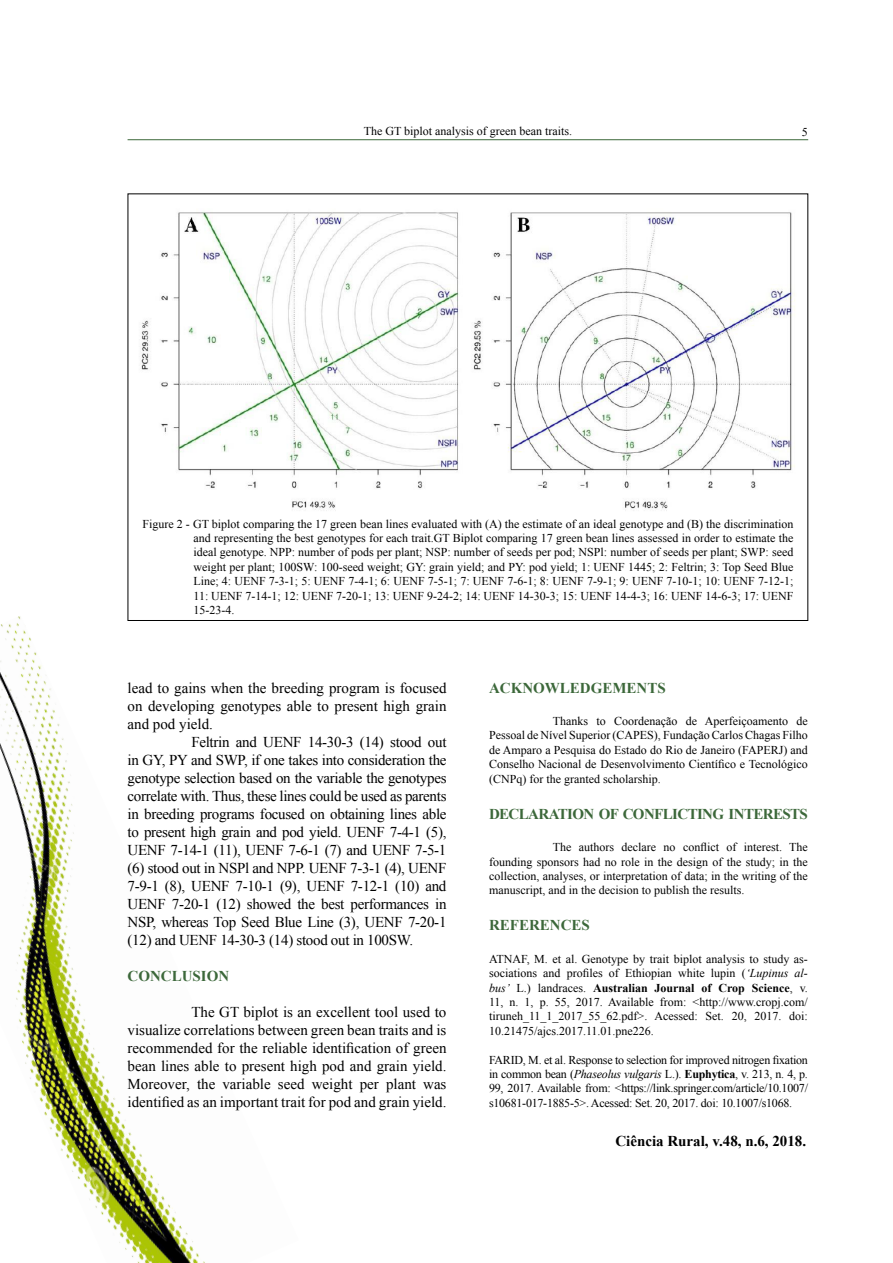
<style>
.page{position:relative;width:893px;height:1263px;background:#fff}
.page>*{position:absolute;margin:0;border:0;box-sizing:border-box;transform-origin:0 0}
.t1{font:15px/18px "Times New Roman";letter-spacing:-.02em;color:#000;text-align:justify}
.t2{font:15px "Times New Roman";color:#000}
.t3{font:700 15px "Times New Roman";color:#3c683a}
.t4{font:700 15px "Times New Roman";letter-spacing:-.04em;color:#3c683a}
.t5{font:700 15px "Times New Roman";color:#000}
.t6{font:12px/14.4px "Times New Roman";color:#000;text-align:justify}
.s1{font-style:italic}
.s2{font-weight:700}
</style>
<div class="page">
<hr style="left:128px;top:139px;width:680px;height:1px;background:#3c683a">
<img style="left:0;top:615px;width:205px;height:648px">
<img style="left:141px;top:212px;width:654px;height:299px">
<p class="t6" style="left:364px;top:124px;width:210px">The GT biplot analysis of green bean traits.</p>
<p class="t6" style="left:802px;top:124px;width:7px">5</p>
<p class="t6" style="left:193px;top:516px;width:601px;text-indent:-51px">Figure 2 - GT biplot comparing the 17 green bean lines evaluated with (A) the estimate of an ideal genotype and (B) the discrimination and representing the best genotypes for each trait.GT Biplot comparing 17 green bean lines assessed in order to estimate the ideal genotype. NPP: number of pods per plant; NSP: number of seeds per pod; NSPl: number of seeds per plant; SWP: seed weight per plant; 100SW: 100-seed weight; GY: grain yield; and PY: pod yield; 1: UENF 1445; 2: Feltrin; 3: Top Seed Blue Line; 4: UENF 7-3-1; 5: UENF 7-4-1; 6: UENF 7-5-1; 7: UENF 7-6-1; 8: UENF 7-9-1; 9: UENF 7-10-1; 10: UENF 7-12-1; 11: UENF 7-14-1; 12: UENF 7-20-1; 13: UENF 9-24-2; 14: UENF 14-30-3; 15: UENF 14-4-3; 16: UENF 14-6-3; 17: UENF 15-23-4.</p>
<p class="t2" style="left:128px;top:678px;width:320px">lead to gains when the breeding program is focused</p>
<p class="t2" style="left:128px;top:696px;width:320px">on developing genotypes able to present high grain</p>
<p class="t2" style="left:128px;top:714px;width:87px">and pod yield.</p>
<p class="t1" style="left:191px;top:733px;width:257px">Feltrin and UENF 14-30-3 (14) stood out</p>
<p class="t1" style="left:128px;top:751px;width:320px">in GY, PY and SWP, if one takes into consideration the</p>
<p class="t1" style="left:128px;top:769px;width:320px">genotype selection based on the variable the genotypes</p>
<p class="t1" style="left:128px;top:787px;width:320px">correlate with. Thus, these lines could be used as parents</p>
<p class="t1" style="left:128px;top:805px;width:320px">in breeding programs focused on obtaining lines able</p>
<p class="t1" style="left:128px;top:823px;width:320px">to present high grain and pod yield. UENF 7-4-1 (5),</p>
<p class="t1" style="left:128px;top:841px;width:320px">UENF 7-14-1 (11), UENF 7-6-1 (7) and UENF 7-5-1</p>
<p class="t1" style="left:128px;top:859px;width:320px">(6) stood out in NSPl and NPP. UENF 7-3-1 (4), UENF</p>
<p class="t1" style="left:128px;top:877px;width:320px">7-9-1 (8), UENF 7-10-1 (9), UENF 7-12-1 (10) and</p>
<p class="t1" style="left:128px;top:895px;width:320px">UENF 7-20-1 (12) showed the best performances in</p>
<p class="t1" style="left:128px;top:913px;width:320px">NSP, whereas Top Seed Blue Line (3), UENF 7-20-1</p>
<p class="t1" style="left:128px;top:931px;width:287px">(12) and UENF 14-30-3 (14) stood out in 100SW.</p>
<p class="t3" style="left:128px;top:965px;width:103px">CONCLUSION</p>
<p class="t1" style="left:128px;top:1003px;width:320px;text-indent:64px">The GT biplot is an excellent tool used to visualize correlations between green bean traits and is recommended for the reliable identification of green bean lines able to present high pod and grain yield.<br>Moreover, the variable seed weight per plant was identified as an important trait for pod and grain yield.</p>
<p class="t3" style="left:489px;top:677px;width:178px">ACKNOWLEDGEMENTS</p>
<p class="t6" style="left:489px;top:714px;width:320px;text-indent:64px">Thanks to Coordenação de Aperfeiçoamento de Pessoal de Nível Superior (CAPES), Fundação Carlos Chagas Filho de Amparo a Pesquisa do Estado do Rio de Janeiro (FAPERJ) and Conselho Nacional de Desenvolvimento Científico e Tecnológico (CNPq) for the granted scholarship.</p>
<p class="t4" style="left:489px;top:803px;width:320px">DECLARATION OF CONFLICTING INTERESTS</p>
<p class="t6" style="left:489px;top:840px;width:320px;text-indent:64px">The authors declare no conflict of interest. The founding sponsors had no role in the design of the study; in the collection, analyses, or interpretation of data; in the writing of the manuscript, and in the decision to publish the results.</p>
<p class="t3" style="left:489px;top:915px;width:102px">REFERENCES</p>
<p class="t6" style="left:489px;top:951px;width:320px">ATNAF, M. et al. Genotype by trait biplot analysis to study as&shy;sociations and profiles of Ethiopian white lupin (<span class="s1">‘Lupinus al&shy;bus’</span> L.) landraces. <span class="s2">Australian Journal of Crop Science</span>, v.<br>11, n. 1, p. 55, 2017. Available from: &lt;http://www.cropj.com/ tiruneh_11_1_2017_55_62.pdf&gt;. Acessed: Set. 20, 2017. doi:<br>10.21475/ajcs.2017.11.01.pne226.</p>
<p class="t6" style="left:489px;top:1052px;width:320px">FARID, M. et al. Response to selection for improved nitrogen fixation in common bean (<span class="s1">Phaseolus vulgaris</span> L.). <span class="s2">Euphytica</span>, v. 213, n. 4, p.<br>99, 2017. Available from: &lt;https://link.springer.com/article/10.1007/ s10681-017-1885-5&gt;. Acessed: Set. 20, 2017. doi: 10.1007/s1068.</p>
<p class="t5" style="left:615px;top:1130px;width:192px">Ciência Rural, v.48, n.6, 2018.</p>
</div>
